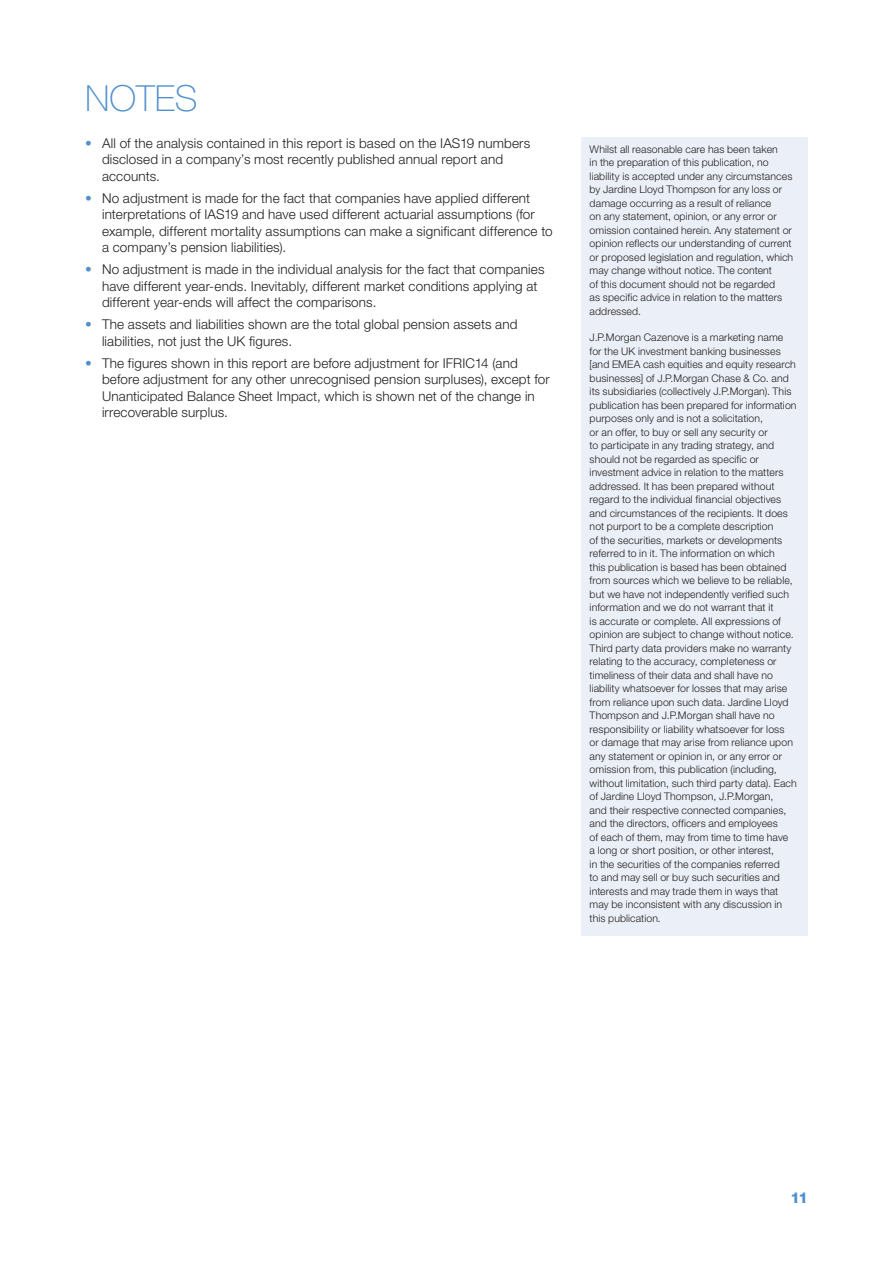
<style>
.page{position:relative;width:893px;height:1263px;background:#fff}
.page>*{position:absolute;margin:0;border:0;box-sizing:border-box;transform-origin:0 0}
.t1{font:100 36px "Helvetica Neue LT Std";color:#5090cc}
.t2{font:800 15px "Helvetica Neue LT Std";color:#5090cc}
.t3{font:300 13.5px/16.2px "Helvetica Neue LT Std";letter-spacing:.01em;color:#231f20}
.t4{font:300 10.5px/13.5px "Helvetica Neue LT Std";letter-spacing:.01em;color:#231f20}
.s1{color:#5090cc}
</style>
<div class="page">
<div style="left:581px;top:137px;width:227px;height:798px;background:#ebf0f8"></div>
<h1 class="t1" style="left:85px;top:77px;width:109px">NOTES</h1>
<p class="t3" style="left:102px;top:135px;width:430px;text-indent:-17px"><span class="s1">•</span> All of the analysis contained in this report is based on the IAS19 numbers disclosed in a company’s most recently published annual report and accounts.</p>
<p class="t3" style="left:102px;top:190px;width:452px;text-indent:-17px"><span class="s1">•</span> No adjustment is made for the fact that companies have applied different interpretations of IAS19 and have used different actuarial assumptions (for example, different mortality assumptions can make a significant difference to a company’s pension liabilities).</p>
<p class="t3" style="left:102px;top:261px;width:444px;text-indent:-17px"><span class="s1">•</span> No adjustment is made in the individual analysis for the fact that companies have different year-ends. Inevitably, different market conditions applying at different year-ends will affect the comparisons.</p>
<p class="t3" style="left:102px;top:316px;width:417px;text-indent:-17px"><span class="s1">•</span> The assets and liabilities shown are the total global pension assets and liabilities, not just the UK figures.</p>
<p class="t3" style="left:102px;top:355px;width:449px;text-indent:-17px"><span class="s1">•</span> The figures shown in this report are before adjustment for IFRIC14 (and before adjustment for any other unrecognised pension surpluses), except for Unanticipated Balance Sheet Impact, which is shown net of the change in irrecoverable surplus.</p>
<p class="t4" style="left:590px;top:142px;width:205px">Whilst all reasonable care has been taken<br>in the preparation of this publication, no liability is accepted under any circumstances by Jardine Lloyd Thompson for any loss or damage occurring as a result of reliance<br>on any statement, opinion, or any error or omission contained herein. Any statement or opinion reflects our understanding of current or proposed legislation and regulation, which may change without notice. The content<br>of this document should not be regarded<br>as specific advice in relation to the matters addressed.</p>
<p class="t4" style="left:590px;top:330px;width:209px">J.P.Morgan Cazenove is a marketing name for the UK investment banking businesses [and EMEA cash equities and equity research businesses] of J.P.Morgan Chase &amp; Co. and its subsidiaries (collectively J.P.Morgan). This publication has been prepared for information purposes only and is not a solicitation,<br>or an offer, to buy or sell any security or<br>to participate in any trading strategy, and should not be regarded as specific or investment advice in relation to the matters addressed. It has been prepared without regard to the individual financial objectives and circumstances of the recipients. It does not purport to be a complete description<br>of the securities, markets or developments referred to in it. The information on which<br>this publication is based has been obtained from sources which we believe to be reliable, but we have not independently verified such information and we do not warrant that it<br>is accurate or complete. All expressions of opinion are subject to change without notice.<br>Third party data providers make no warranty relating to the accuracy, completeness or timeliness of their data and shall have no liability whatsoever for losses that may arise from reliance upon such data. Jardine Lloyd Thompson and J.P.Morgan shall have no responsibility or liability whatsoever for loss<br>or damage that may arise from reliance upon any statement or opinion in, or any error or omission from, this publication (including, without limitation, such third party data). Each of Jardine Lloyd Thompson, J.P.Morgan,<br>and their respective connected companies, and the directors, officers and employees<br>of each of them, may from time to time have<br>a long or short position, or other interest,<br>in the securities of the companies referred<br>to and may sell or buy such securities and interests and may trade them in ways that may be inconsistent with any discussion in this publication.</p>
<h2 class="t2" style="left:790px;top:1189px;width:19px">11</h2>
</div>
